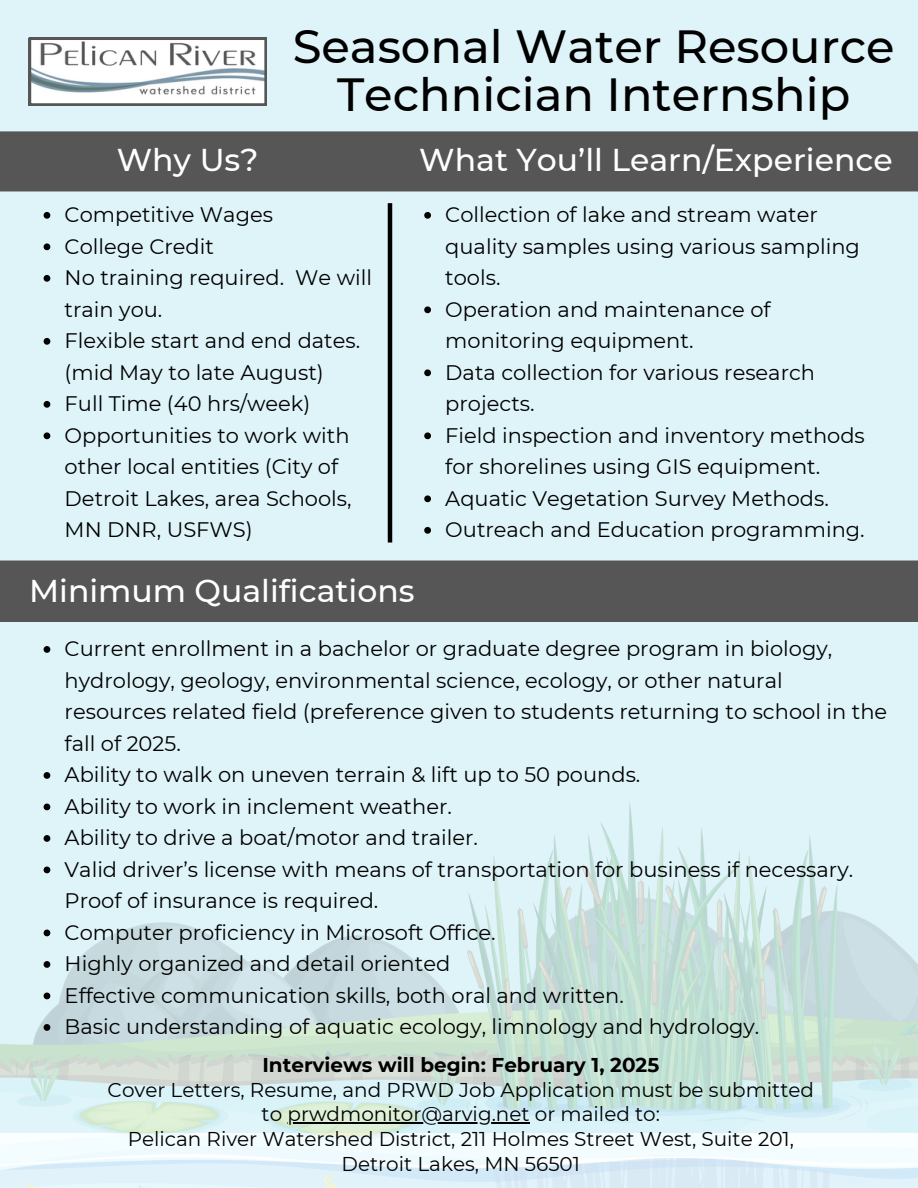
<style>
.page{position:relative;width:918px;height:1188px;background:#fff}
.page>*{position:absolute;margin:0;border:0;box-sizing:border-box;transform-origin:0 0}
.t1{font:500 46.35px/47.4px "Montserrat";color:#000;text-align:center}
.t2{font:500 31.5px "Montserrat";color:#fff}
.t3{font:21px/31.5px "Montserrat";color:#000}
.t4{font:19.95px/24.8px "Montserrat";color:#000;text-align:center}
.t5{font:700 19.95px "Montserrat";color:#000}
</style>
<div class="page">
<div style="left:0;top:0;width:918px;height:1133px;background:#dff4f9"></div>
<svg style="left:29px;top:38px;width:237px;height:67px;background:#d5d8da"></svg>
<img style="left:0;top:803px;width:918px;height:385px">
<div style="left:0;top:131px;width:918px;height:60px;background:#565657"></div>
<svg style="left:44px;top:212px;width:6px;height:7px"></svg>
<svg style="left:44px;top:243px;width:6px;height:7px"></svg>
<svg style="left:44px;top:275px;width:6px;height:7px"></svg>
<svg style="left:44px;top:338px;width:6px;height:7px"></svg>
<svg style="left:44px;top:401px;width:6px;height:7px"></svg>
<svg style="left:44px;top:432px;width:6px;height:7px"></svg>
<hr style="left:388px;top:203px;width:4px;height:340px;background:#000">
<svg style="left:424px;top:212px;width:7px;height:7px"></svg>
<svg style="left:424px;top:306px;width:7px;height:7px"></svg>
<svg style="left:424px;top:369px;width:7px;height:7px"></svg>
<svg style="left:424px;top:432px;width:7px;height:7px"></svg>
<svg style="left:424px;top:495px;width:7px;height:7px"></svg>
<svg style="left:424px;top:527px;width:7px;height:7px"></svg>
<div style="left:0;top:561px;width:918px;height:61px;background:#565657"></div>
<svg style="left:44px;top:646px;width:6px;height:7px"></svg>
<svg style="left:44px;top:772px;width:6px;height:7px"></svg>
<svg style="left:44px;top:804px;width:6px;height:6px"></svg>
<svg style="left:44px;top:835px;width:6px;height:7px"></svg>
<svg style="left:44px;top:867px;width:6px;height:6px"></svg>
<svg style="left:44px;top:930px;width:6px;height:6px"></svg>
<svg style="left:44px;top:961px;width:6px;height:7px"></svg>
<svg style="left:44px;top:993px;width:6px;height:6px"></svg>
<svg style="left:44px;top:1024px;width:6px;height:7px"></svg>
<hr style="left:288px;top:1122px;width:242px;height:2px;background:#000">
<p class="t1" style="left:293px;top:23px;width:603px">Seasonal Water Resource<br>Technician Internship</p>
<h1 class="t2" style="left:117px;top:141px;width:143px">Why Us?</h1>
<h2 class="t3" style="left:65px;top:199px;width:210px">Competitive Wages</h2>
<h2 class="t3" style="left:65px;top:230px;width:151px">College Credit</h2>
<p class="t3" style="left:65px;top:262px;width:309px">No training required. We will train you.</p>
<p class="t3" style="left:65px;top:325px;width:297px">Flexible start and end dates. (mid May to late August)</p>
<p class="t3" style="left:65px;top:388px;width:247px">Full Time (40 hrs/week)</p>
<p class="t3" style="left:65px;top:419px;width:288px">Opportunities to work with other local entities (City of<br>Detroit Lakes, area Schools,<br>MN DNR, USFWS)</p>
<p class="t2" style="left:419px;top:141px;width:475px">What You’ll Learn/Experience</p>
<p class="t3" style="left:445px;top:199px;width:416px">Collection of lake and stream water quality samples using various sampling tools.</p>
<p class="t3" style="left:445px;top:293px;width:327px">Operation and maintenance of monitoring equipment.</p>
<p class="t3" style="left:445px;top:356px;width:371px">Data collection for various research projects.</p>
<p class="t3" style="left:445px;top:419px;width:421px">Field inspection and inventory methods for shorelines using GIS equipment.</p>
<p class="t3" style="left:445px;top:482px;width:385px">Aquatic Vegetation Survey Methods.</p>
<p class="t3" style="left:445px;top:514px;width:421px">Outreach and Education programming.</p>
<p class="t2" style="left:29px;top:572px;width:387px">Minimum Qualifications</p>
<p class="t3" style="left:65px;top:633px;width:824px">Current enrollment in a bachelor or graduate degree program in biology, hydrology, geology, environmental science, ecology, or other natural resources related field (preference given to students returning to school in the fall of 2025.</p>
<h2 class="t3" style="left:65px;top:759px;width:577px">Ability to walk on uneven terrain &amp; lift up to 50 pounds.</h2>
<p class="t3" style="left:65px;top:790px;width:389px">Ability to work in inclement weather.</p>
<p class="t3" style="left:65px;top:822px;width:415px">Ability to drive a boat/motor and trailer.</p>
<p class="t3" style="left:65px;top:853px;width:790px">Valid driver’s license with means of transportation for business if necessary.<br>Proof of insurance is required.</p>
<p class="t3" style="left:65px;top:916px;width:433px">Computer proficiency in Microsoft Office.</p>
<p class="t3" style="left:65px;top:948px;width:387px">Highly organized and detail oriented</p>
<p class="t3" style="left:65px;top:979px;width:561px">Effective communication skills, both oral and written.</p>
<p class="t3" style="left:65px;top:1011px;width:696px">Basic understanding of aquatic ecology, limnology and hydrology.</p>
<p class="t5" style="left:262px;top:1053px;width:398px">Interviews will begin: February 1, 2025</p>
<p class="t4" style="left:108px;top:1077px;width:708px">Cover Letters, Resume, and PRWD Job Application must be submitted to prwdmonitor@arvig.net or mailed to:</p>
<p class="t4" style="left:128px;top:1127px;width:668px">Pelican River Watershed District, 211 Holmes Street West, Suite 201,<br>Detroit Lakes, MN 56501</p>
</div>
